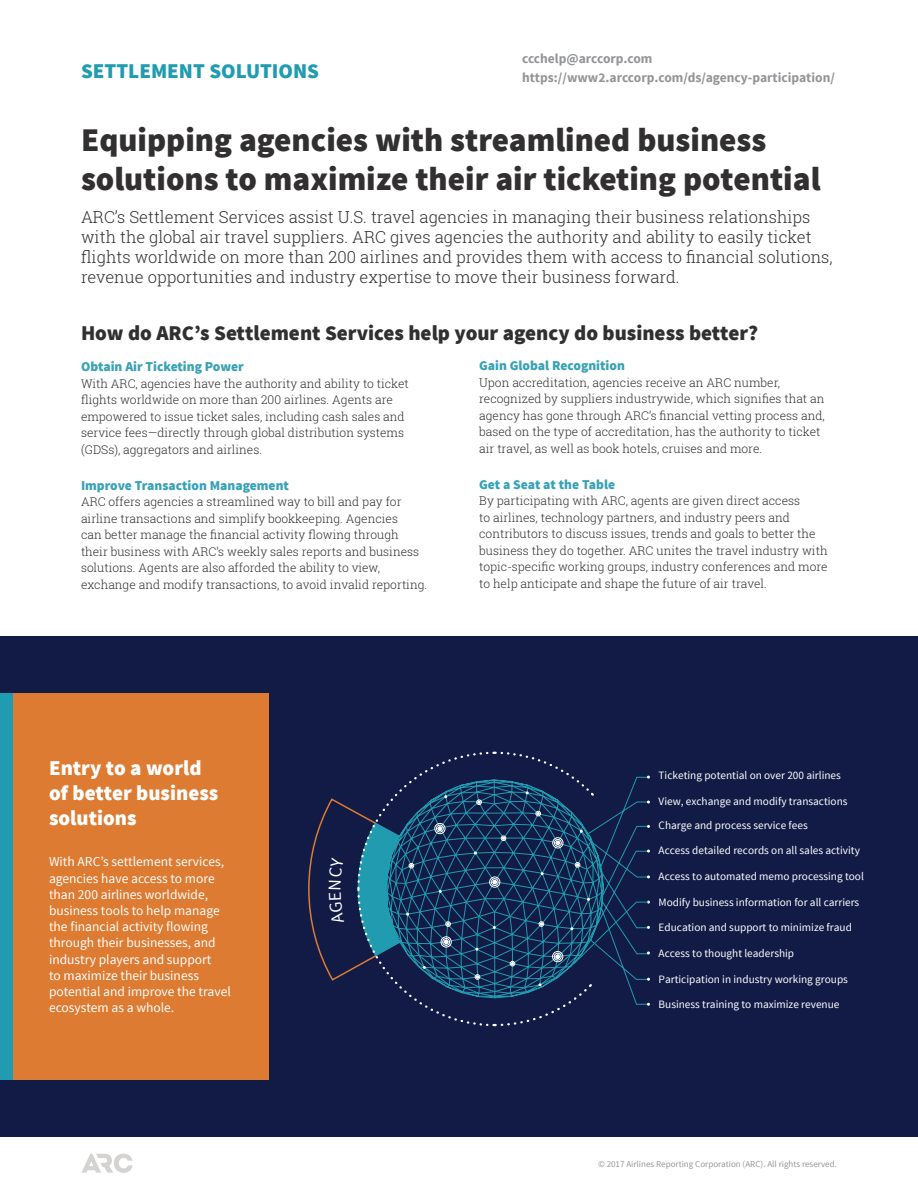
<style>
.page{position:relative;width:918px;height:1188px;background:#fff}
.page>*{position:absolute;margin:0;border:0;box-sizing:border-box;transform-origin:0 0}
.t1{font:900 33px "Source Sans Pro";color:#312f30}
.t2{font:900 21px "Source Sans Pro";color:#312f30}
.t3{font:900 21px/25.2px "Source Sans Pro";color:#fff}
.t4{font:900 21px "Source Sans Pro";color:#209bb0}
.t5{font:300 16.5px/19.8px "Roboto Slab";color:#312f30}
.t6{font:13.5px/16.2px "Source Sans Pro";color:#fff}
.t7{font:900 13.5px "Source Sans Pro";color:#39a2b6}
.t8{font:700 13.5px "Source Sans Pro";color:#939598}
.t9{font:300 12px/16.5px "Roboto Slab";color:#312f30}
.t10{font:11.25px "Source Sans Pro";color:#fff}
.t11{font:9px "Source Sans Pro";color:#808285}
</style>
<div class="page">
<div style="left:0;top:636px;width:918px;height:501px;background:#111b45"></div>
<div style="left:0;top:693px;width:269px;height:386px;background:#dd7b32"></div>
<div style="left:0;top:693px;width:13px;height:386px;background:#209bb0"></div>
<svg style="left:81px;top:1154px;width:52px;height:19px"></svg>
<svg style="left:308px;top:751px;width:342px;height:276px"></svg>
<p class="t4" style="left:81px;top:57px;width:240px">SETTLEMENT SOLUTIONS</p>
<p class="t8" style="left:522px;top:50px;width:132px">ccchelp@arccorp.com</p>
<p class="t8" style="left:522px;top:69px;width:314px">https://www2.arccorp.com/ds/agency-participation/</p>
<p class="t1" style="left:81px;top:118px;width:687px">Equipping agencies with streamlined business</p>
<p class="t1" style="left:81px;top:158px;width:741px">solutions to maximize their air ticketing potential</p>
<p class="t5" style="left:81px;top:207px;width:731px">ARC’s Settlement Services assist U.S. travel agencies in managing their business relationships</p>
<p class="t5" style="left:81px;top:227px;width:753px">with the global air travel suppliers. ARC gives agencies the authority and ability to easily ticket flights worldwide on more than 200 airlines and provides them with access to financial solutions, revenue opportunities and industry expertise to move their business forward.</p>
<p class="t2" style="left:81px;top:320px;width:679px">How do ARC’s Settlement Services help your agency do business better?</p>
<p class="t7" style="left:81px;top:358px;width:164px">Obtain Air Ticketing Power</p>
<p class="t9" style="left:81px;top:375px;width:329px">With ARC, agencies have the authority and ability to ticket flights worldwide on more than 200 airlines. Agents are empowered to issue ticket sales, including cash sales and service fees—directly through global distribution systems (GDSs), aggregators and airlines.</p>
<p class="t7" style="left:81px;top:476px;width:209px">Improve Transaction Management</p>
<p class="t9" style="left:81px;top:493px;width:348px">ARC offers agencies a streamlined way to bill and pay for airline transactions and simplify bookkeeping. Agencies<br>can better manage the financial activity flowing through their business with ARC’s weekly sales reports and business solutions. Agents are also afforded the ability to view, exchange and modify transactions, to avoid invalid reporting.</p>
<p class="t7" style="left:479px;top:357px;width:147px">Gain Global Recognition</p>
<p class="t9" style="left:479px;top:374px;width:347px">Upon accreditation, agencies receive an ARC number, recognized by suppliers industrywide, which signifies that an agency has gone through ARC’s financial vetting process and, based on the type of accreditation, has the authority to ticket air travel, as well as book hotels, cruises and more.</p>
<p class="t7" style="left:479px;top:475px;width:137px">Get a Seat at the Table</p>
<p class="t9" style="left:479px;top:492px;width:350px">By participating with ARC, agents are given direct access<br>to airlines, technology partners, and industry peers and contributors to discuss issues, trends and goals to better the business they do together. ARC unites the travel industry with topic-specific working groups, industry conferences and more to help anticipate and shape the future of air travel.</p>
<p class="t3" style="left:49px;top:756px;width:154px">Entry to a world</p>
<p class="t3" style="left:49px;top:781px;width:171px">of better business solutions</p>
<p class="t6" style="left:49px;top:854px;width:183px">With ARC’s settlement services, agencies have access to more than 200 airlines worldwide, business tools to help manage the financial activity flowing through their businesses, and industry players and support<br>to maximize their business potential and improve the travel ecosystem as a whole.</p>
<p class="t10" style="left:659px;top:768px;width:184px">Ticketing potential on over 200 airlines</p>
<p class="t10" style="left:659px;top:794px;width:191px">View, exchange and modify transactions</p>
<p class="t10" style="left:659px;top:844px;width:203px">Access detailed records on all sales activity</p>
<p class="t10" style="left:659px;top:818px;width:151px">Charge and process service fees</p>
<p class="t10" style="left:659px;top:870px;width:207px">Access to automated memo processing tool</p>
<p class="t10" style="left:659px;top:895px;width:202px">Modify business information for all carriers</p>
<p class="t10" style="left:659px;top:920px;width:195px">Education and support to minimize fraud</p>
<p class="t10" style="left:659px;top:946px;width:137px">Access to thought leadership</p>
<p class="t10" style="left:659px;top:972px;width:191px">Participation in industry working groups</p>
<p class="t10" style="left:659px;top:997px;width:182px">Business training to maximize revenue</p>
<p class="t11" style="left:598px;top:1158px;width:240px">© 2017 Airlines Reporting Corporation (ARC). All rights reserved.</p>
</div>
